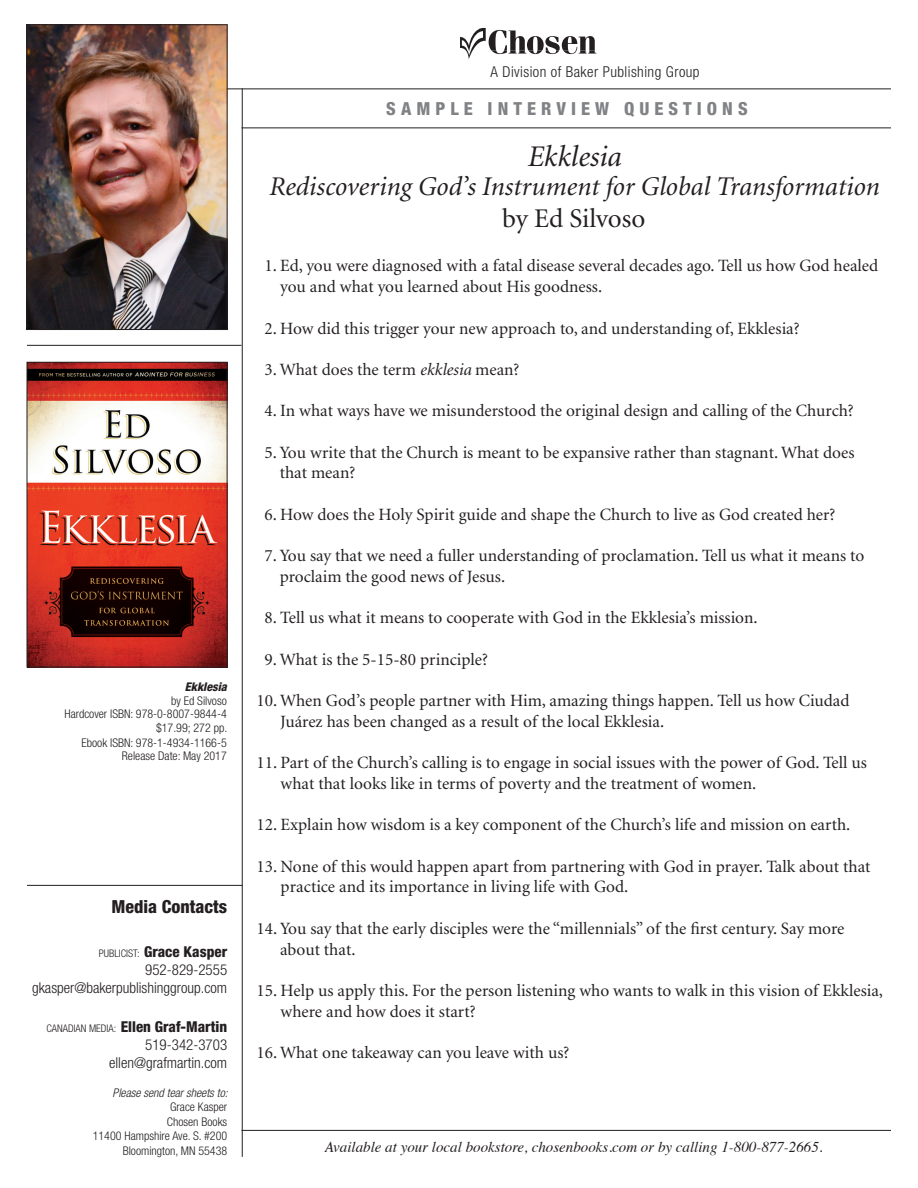
<style>
.page{position:relative;width:918px;height:1188px;background:#fff}
.page>*{position:absolute;margin:0;border:0;box-sizing:border-box;transform-origin:0 0}
.Head_2{font:italic 30px "Minion";color:#231f20}
.Head_2-2{font:italic 27px "Minion";color:#231f20}
.Body_text{font:27px "Minion";letter-spacing:-.005em;color:#231f20}
.t1{font:800 condensed 18px "Helvetica Neue";letter-spacing:.28em;color:#808285}
.t2{font:800 condensed 18px "Helvetica Neue";color:#231f20}
.Body_text-2{font:17.25px/20.7px "Minion";color:#231f20}
.Book_ID{font:300 condensed 15px "Helvetica Neue";color:#231f20}
.t3{font:italic 15px "Times";color:#231f20}
.t4{font:800 condensed 15px "Helvetica Neue";color:#231f20}
.Book_ID-2{font:300 condensed 15px "Helvetica Neue";letter-spacing:.03em;color:#231f20}
.Book_ID-3{font:300 condensed 12px "Helvetica Neue";color:#231f20}
.t5{font:italic 300 condensed 12px "Helvetica Neue";color:#231f20}
.Book_Title{font:italic 800 condensed 12px "Helvetica Neue";color:#231f20}
.s1{font-weight:300;font-size:10.5px}
.s2{font-style:italic}
</style>
<div class="page">
<img style="left:29px;top:364px;width:196px;height:301px">
<div style="left:27px;top:362px;width:200px;height:305px;border:1px solid #231f20"></div>
<img style="left:29px;top:27px;width:196px;height:301px">
<div style="left:27px;top:25px;width:200px;height:305px;border:1px solid #231f20"></div>
<svg style="left:460px;top:28px;width:136px;height:31px"></svg>
<hr style="left:241px;top:1130px;width:650px;height:1px;background:#231f20">
<hr style="left:27px;top:345px;width:215px;height:1px;background:#231f20">
<hr style="left:242px;top:88px;width:1px;height:1069px;background:#231f20">
<hr style="left:241px;top:128px;width:650px;height:1px;background:#231f20">
<hr style="left:227px;top:89px;width:664px;height:1px;background:#231f20">
<hr style="left:27px;top:885px;width:216px;height:1px;background:#231f20">
<p class="Book_Title" style="left:185px;top:679px;width:44px">Ekklesia</p>
<p class="Book_ID-3" style="left:171px;top:693px;width:57px">by Ed Silvoso</p>
<p class="Book_ID-3" style="left:64px;top:707px;width:164px">Hardcover ISBN: 978-0-8007-9844-4</p>
<p class="Book_ID-3" style="left:156px;top:720px;width:73px">$17.99; 272 pp.</p>
<p class="Book_ID-3" style="left:82px;top:735px;width:147px">Ebook ISBN: 978-1-4934-1166-5</p>
<p class="Book_ID-3" style="left:122px;top:749px;width:106px">Release Date: May 2017</p>
<p class="t2" style="left:112px;top:896px;width:117px">Media Contacts</p>
<p class="t4" style="left:99px;top:942px;width:130px"><span class="s1">PUBLICIST:</span> Grace Kasper</p>
<p class="Book_ID" style="left:145px;top:961px;width:83px">952-829-2555</p>
<p class="Book_ID" style="left:32px;top:979px;width:197px">gkasper@bakerpublishinggroup.com</p>
<p class="t4" style="left:46px;top:1018px;width:182px"><span class="s1">CANADIAN MEDIA:</span> Ellen Graf-Martin</p>
<p class="Book_ID" style="left:145px;top:1036px;width:83px">519-342-3703</p>
<p class="Book_ID" style="left:109px;top:1054px;width:120px">ellen@grafmartin.com</p>
<p class="t5" style="left:113px;top:1086px;width:117px">Please send tear sheets to:</p>
<p class="Book_ID-3" style="left:170px;top:1100px;width:59px">Grace Kasper</p>
<p class="Book_ID-3" style="left:167px;top:1115px;width:62px">Chosen Books</p>
<p class="Book_ID-3" style="left:93px;top:1129px;width:136px">11400 Hampshire Ave. S. #200</p>
<p class="Book_ID-3" style="left:123px;top:1144px;width:106px">Bloomington, MN 55438</p>
<p class="Book_ID-2" style="left:490px;top:63px;width:211px">A Division of Baker Publishing Group</p>
<p class="t1" style="left:386px;top:97px;width:363px">SAMPLE INTERVIEW QUESTIONS</p>
<p class="Head_2" style="left:527px;top:141px;width:96px">Ekklesia</p>
<p class="Head_2-2" style="left:268px;top:173px;width:612px">Rediscovering God’s Instrument for Global Transformation</p>
<p class="Body_text" style="left:502px;top:205px;width:145px">by Ed Silvoso</p>
<p class="Body_text-2" style="left:280px;top:256px;width:600px;text-indent:-16px">1. Ed, you were diagnosed with a fatal disease several decades ago. Tell us how God healed you and what you learned about His goodness.</p>
<p class="Body_text-2" style="left:264px;top:318px;width:537px">2. How did this trigger your new approach to, and understanding of, Ekklesia?</p>
<p class="Body_text-2" style="left:264px;top:360px;width:257px">3. What does the term <span class="s2">ekklesia</span> mean?</p>
<p class="Body_text-2" style="left:264px;top:401px;width:591px">4. In what ways have we misunderstood the original design and calling of the Church?</p>
<p class="Body_text-2" style="left:280px;top:443px;width:576px;text-indent:-15px">5. You write that the Church is meant to be expansive rather than stagnant. What does that mean?</p>
<p class="Body_text-2" style="left:264px;top:505px;width:572px">6. How does the Holy Spirit guide and shape the Church to live as God created her?</p>
<p class="Body_text-2" style="left:280px;top:546px;width:586px;text-indent:-15px">7. You say that we need a fuller understanding of proclamation. Tell us what it means to proclaim the good news of Jesus.</p>
<p class="Body_text-2" style="left:264px;top:608px;width:495px">8. Tell us what it means to cooperate with God in the Ekklesia’s mission.</p>
<p class="Body_text-2" style="left:264px;top:650px;width:225px">9. What is the 5-15-80 principle?</p>
<p class="Body_text-2" style="left:280px;top:691px;width:571px;text-indent:-24px">10. When God’s people partner with Him, amazing things happen. Tell us how Ciudad<br>Juárez has been changed as a result of the local Ekklesia.</p>
<p class="Body_text-2" style="left:281px;top:753px;width:588px;text-indent:-24px">11. Part of the Church’s calling is to engage in social issues with the power of God. Tell us what that looks like in terms of poverty and the treatment of women.</p>
<p class="Body_text-2" style="left:256px;top:815px;width:595px">12. Explain how wisdom is a key component of the Church’s life and mission on earth.</p>
<p class="Body_text-2" style="left:281px;top:857px;width:591px;text-indent:-24px">13. None of this would happen apart from partnering with God in prayer. Talk about that practice and its importance in living life with God.</p>
<p class="Body_text-2" style="left:280px;top:919px;width:566px;text-indent:-24px">14. You say that the early disciples were the “millennials” of the first century. Say more about that.</p>
<p class="Body_text-2" style="left:281px;top:981px;width:604px;text-indent:-24px">15. Help us apply this. For the person listening who wants to walk in this vision of Ekklesia, where and how does it start?</p>
<p class="Body_text-2" style="left:256px;top:1043px;width:314px">16. What one takeaway can you leave with us?</p>
<p class="t3" style="left:325px;top:1134px;width:499px">Available at your local bookstore, chosenbooks.com or by calling 1-800-877-2665.</p>
</div>
